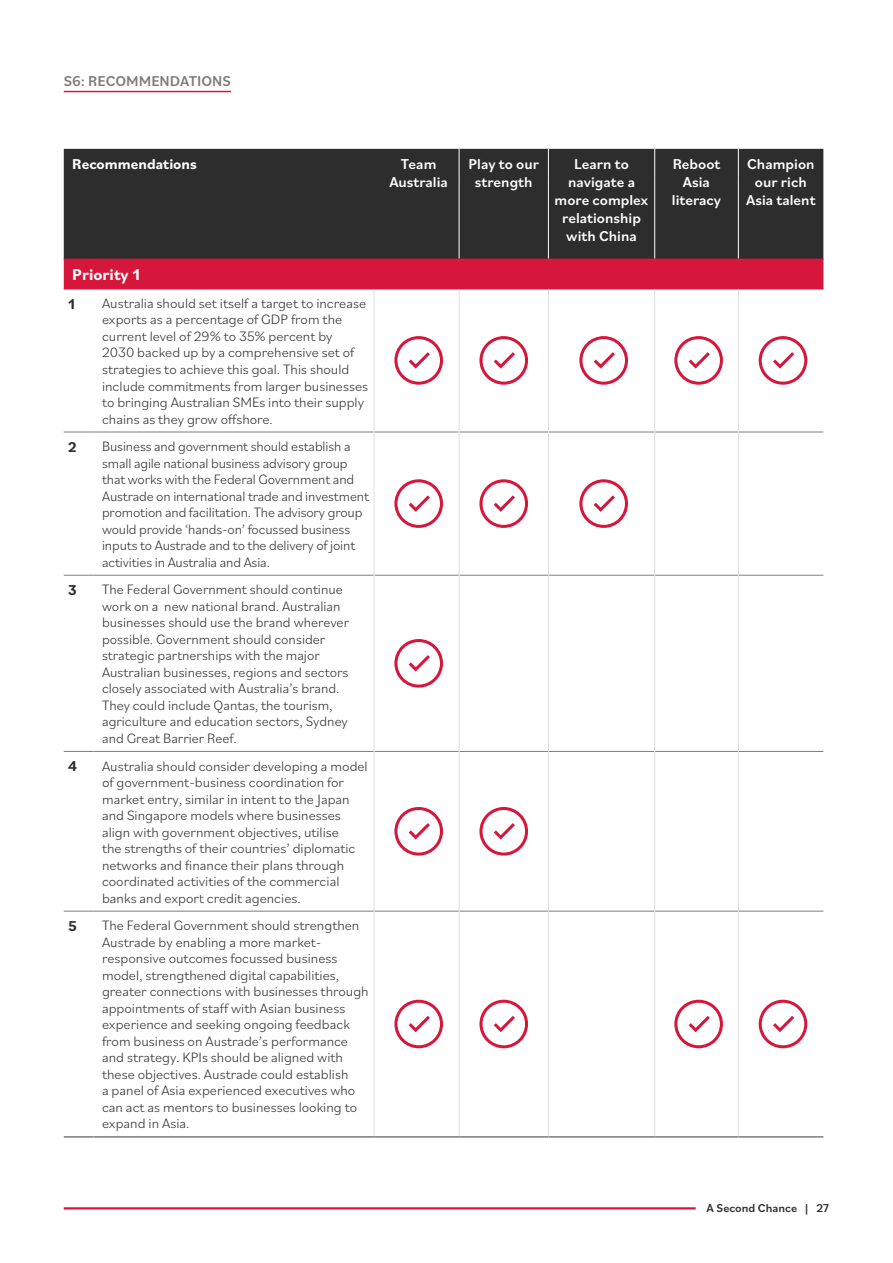
<style>
.page{position:relative;width:893px;height:1263px;background:#fff}
.page>*{position:absolute;margin:0;border:0;box-sizing:border-box;transform-origin:0 0}
.t1{font:700 16.5px "Bilo";color:#fff}
.t2{font:500 15px/18px "Bilo";color:#fff;text-align:center}
.t3{font:500 15px "Bilo";color:#7d7d7d}
.t4{font:700 15px "Bilo";color:#fff}
.t5{font:700 15px "Bilo";color:#2d2d2d}
.t6{font:300 14.25px/16.5px "Bilo";color:#2d2d2d}
.t7{font:500 12px "Bilo";color:#2d2d2d}
</style>
<div class="page">
<div style="left:64px;top:149px;width:759px;height:110px;background:#2d2d2d"></div>
<svg style="left:459px;top:149px;width:1px;height:28px"></svg>
<svg style="left:548px;top:149px;width:1px;height:28px"></svg>
<svg style="left:654px;top:149px;width:1px;height:28px"></svg>
<svg style="left:738px;top:149px;width:1px;height:28px"></svg>
<hr style="left:459px;top:177px;width:1px;height:82px;background:#fff">
<hr style="left:548px;top:177px;width:1px;height:82px;background:#fff">
<hr style="left:654px;top:177px;width:1px;height:82px;background:#fff">
<hr style="left:738px;top:177px;width:1px;height:82px;background:#fff">
<hr style="left:64px;top:288px;width:30px;height:2px;background:#d7163b">
<hr style="left:94px;top:288px;width:280px;height:2px;background:#d7163b">
<hr style="left:374px;top:288px;width:85px;height:2px;background:#d7163b">
<hr style="left:459px;top:288px;width:89px;height:2px;background:#d7163b">
<hr style="left:548px;top:288px;width:107px;height:2px;background:#d7163b">
<div style="left:64px;top:259px;width:759px;height:30px;background:#d7163b"></div>
<hr style="left:655px;top:288px;width:83px;height:2px;background:#d7163b">
<hr style="left:738px;top:288px;width:85px;height:2px;background:#d7163b">
<hr style="left:64px;top:432px;width:30px;height:1px;background:#7d7d7d">
<hr style="left:94px;top:432px;width:280px;height:1px;background:#7d7d7d">
<hr style="left:374px;top:432px;width:85px;height:1px;background:#7d7d7d">
<hr style="left:459px;top:432px;width:89px;height:1px;background:#7d7d7d">
<hr style="left:549px;top:432px;width:105px;height:1px;background:#7d7d7d">
<hr style="left:655px;top:432px;width:83px;height:1px;background:#7d7d7d">
<hr style="left:739px;top:432px;width:84px;height:1px;background:#7d7d7d">
<hr style="left:64px;top:575px;width:30px;height:1px;background:#7d7d7d">
<hr style="left:94px;top:575px;width:280px;height:1px;background:#7d7d7d">
<hr style="left:374px;top:575px;width:85px;height:1px;background:#7d7d7d">
<hr style="left:459px;top:575px;width:89px;height:1px;background:#7d7d7d">
<hr style="left:549px;top:575px;width:105px;height:1px;background:#7d7d7d">
<hr style="left:655px;top:575px;width:83px;height:1px;background:#7d7d7d">
<hr style="left:739px;top:575px;width:84px;height:1px;background:#7d7d7d">
<hr style="left:64px;top:751px;width:30px;height:1px;background:#7d7d7d">
<hr style="left:94px;top:751px;width:280px;height:1px;background:#7d7d7d">
<hr style="left:374px;top:751px;width:85px;height:1px;background:#7d7d7d">
<hr style="left:459px;top:751px;width:89px;height:1px;background:#7d7d7d">
<hr style="left:549px;top:751px;width:105px;height:1px;background:#7d7d7d">
<hr style="left:655px;top:751px;width:83px;height:1px;background:#7d7d7d">
<hr style="left:739px;top:751px;width:84px;height:1px;background:#7d7d7d">
<hr style="left:64px;top:911px;width:30px;height:1px;background:#7d7d7d">
<hr style="left:94px;top:911px;width:280px;height:1px;background:#7d7d7d">
<hr style="left:374px;top:911px;width:85px;height:1px;background:#7d7d7d">
<hr style="left:459px;top:911px;width:89px;height:1px;background:#7d7d7d">
<hr style="left:549px;top:911px;width:105px;height:1px;background:#7d7d7d">
<hr style="left:655px;top:911px;width:83px;height:1px;background:#7d7d7d">
<hr style="left:739px;top:911px;width:84px;height:1px;background:#7d7d7d">
<hr style="left:64px;top:1136px;width:30px;height:1px;background:#7d7d7d">
<hr style="left:94px;top:1136px;width:280px;height:1px;background:#7d7d7d">
<hr style="left:374px;top:1136px;width:85px;height:1px;background:#7d7d7d">
<hr style="left:459px;top:1136px;width:89px;height:1px;background:#7d7d7d">
<hr style="left:548px;top:1136px;width:107px;height:1px;background:#7d7d7d">
<hr style="left:655px;top:1136px;width:83px;height:1px;background:#7d7d7d">
<hr style="left:738px;top:1136px;width:85px;height:1px;background:#7d7d7d">
<hr style="left:374px;top:290px;width:1px;height:142px;background:#dedede">
<hr style="left:459px;top:290px;width:1px;height:142px;background:#dedede">
<hr style="left:548px;top:290px;width:1px;height:142px;background:#dedede">
<hr style="left:654px;top:290px;width:1px;height:142px;background:#dedede">
<hr style="left:738px;top:290px;width:1px;height:142px;background:#dedede">
<hr style="left:374px;top:432px;width:1px;height:143px;background:#dedede">
<hr style="left:459px;top:432px;width:1px;height:143px;background:#dedede">
<hr style="left:548px;top:432px;width:1px;height:143px;background:#dedede">
<hr style="left:654px;top:432px;width:1px;height:143px;background:#dedede">
<hr style="left:738px;top:432px;width:1px;height:143px;background:#dedede">
<hr style="left:374px;top:575px;width:1px;height:176px;background:#dedede">
<hr style="left:459px;top:575px;width:1px;height:176px;background:#dedede">
<hr style="left:548px;top:575px;width:1px;height:176px;background:#dedede">
<hr style="left:654px;top:575px;width:1px;height:176px;background:#dedede">
<hr style="left:738px;top:575px;width:1px;height:176px;background:#dedede">
<hr style="left:374px;top:751px;width:1px;height:160px;background:#dedede">
<hr style="left:459px;top:751px;width:1px;height:160px;background:#dedede">
<hr style="left:548px;top:751px;width:1px;height:160px;background:#dedede">
<hr style="left:654px;top:751px;width:1px;height:160px;background:#dedede">
<hr style="left:738px;top:751px;width:1px;height:160px;background:#dedede">
<hr style="left:374px;top:911px;width:1px;height:225px;background:#dedede">
<hr style="left:459px;top:911px;width:1px;height:225px;background:#dedede">
<hr style="left:548px;top:911px;width:1px;height:225px;background:#dedede">
<hr style="left:654px;top:911px;width:1px;height:225px;background:#dedede">
<hr style="left:738px;top:911px;width:1px;height:225px;background:#dedede">
<svg style="left:394px;top:336px;width:49px;height:49px"></svg>
<svg style="left:479px;top:336px;width:49px;height:49px"></svg>
<svg style="left:579px;top:336px;width:49px;height:49px"></svg>
<svg style="left:674px;top:336px;width:49px;height:49px"></svg>
<svg style="left:759px;top:336px;width:48px;height:49px"></svg>
<svg style="left:394px;top:479px;width:49px;height:49px"></svg>
<svg style="left:479px;top:479px;width:49px;height:49px"></svg>
<svg style="left:579px;top:479px;width:49px;height:49px"></svg>
<svg style="left:394px;top:639px;width:49px;height:49px"></svg>
<svg style="left:394px;top:807px;width:49px;height:48px"></svg>
<svg style="left:479px;top:807px;width:49px;height:48px"></svg>
<svg style="left:394px;top:1000px;width:49px;height:48px"></svg>
<svg style="left:479px;top:1000px;width:49px;height:48px"></svg>
<svg style="left:674px;top:1000px;width:49px;height:48px"></svg>
<svg style="left:759px;top:1000px;width:48px;height:48px"></svg>
<hr style="left:64px;top:91px;width:167px;height:1px;background:#d7163b">
<hr style="left:64px;top:1207px;width:632px;height:2px;background:#d7163b">
<p class="t3" style="left:64px;top:70px;width:169px">S6: RECOMMENDATIONS</p>
<p class="t4" style="left:72px;top:153px;width:126px">Recommendations</p>
<p class="t2" style="left:389px;top:154px;width:60px">Team<br>Australia</p>
<p class="t2" style="left:469px;top:154px;width:72px">Play to our strength</p>
<p class="t2" style="left:555px;top:154px;width:95px">Learn to navigate a more complex relationship with China</p>
<p class="t2" style="left:672px;top:154px;width:51px">Reboot<br>Asia literacy</p>
<p class="t2" style="left:746px;top:154px;width:71px">Champion our rich<br>Asia talent</p>
<p class="t1" style="left:72px;top:263px;width:69px">Priority 1</p>
<p class="t5" style="left:68px;top:293px;width:8px">1</p>
<p class="t6" style="left:102px;top:294px;width:268px">Australia should set itself a target to increase exports as a percentage of GDP from the current level of 29% to 35% percent by 2030 backed up by a comprehensive set of strategies to achieve this goal. This should include commitments from larger businesses to bringing Australian SMEs into their supply chains as they grow offshore.</p>
<p class="t5" style="left:68px;top:436px;width:10px">2</p>
<p class="t6" style="left:102px;top:438px;width:268px">Business and government should establish a small agile national business advisory group that works with the Federal Government and Austrade on international trade and investment promotion and facilitation. The advisory group would provide ‘hands-on’ focussed business inputs to Austrade and to the delivery of joint activities in Australia and Asia.</p>
<p class="t5" style="left:68px;top:580px;width:10px">3</p>
<p class="t6" style="left:102px;top:581px;width:249px">The Federal Government should continue work on a new national brand. Australian businesses should use the brand wherever possible. Government should consider strategic partnerships with the major Australian businesses, regions and sectors closely associated with Australia’s brand.<br>They could include Qantas, the tourism, agriculture and education sectors, Sydney and Great Barrier Reef.</p>
<p class="t5" style="left:68px;top:756px;width:10px">4</p>
<p class="t6" style="left:102px;top:757px;width:267px">Australia should consider developing a model of government-business coordination for market entry, similar in intent to the Japan and Singapore models where businesses align with government objectives, utilise<br>the strengths of their countries’ diplomatic networks and finance their plans through coordinated activities of the commercial banks and export credit agencies.</p>
<p class="t5" style="left:68px;top:915px;width:10px">5</p>
<p class="t6" style="left:102px;top:917px;width:268px">The Federal Government should strengthen Austrade by enabling a more market&shy;responsive outcomes focussed business model, strengthened digital capabilities, greater connections with businesses through appointments of staff with Asian business experience and seeking ongoing feedback from business on Austrade’s performance and strategy. KPIs should be aligned with these objectives. Austrade could establish<br>a panel of Asia experienced executives who can act as mentors to businesses looking to expand in Asia.</p>
<p class="t7" style="left:707px;top:1200px;width:124px">A Second Chance | 27</p>
</div>
